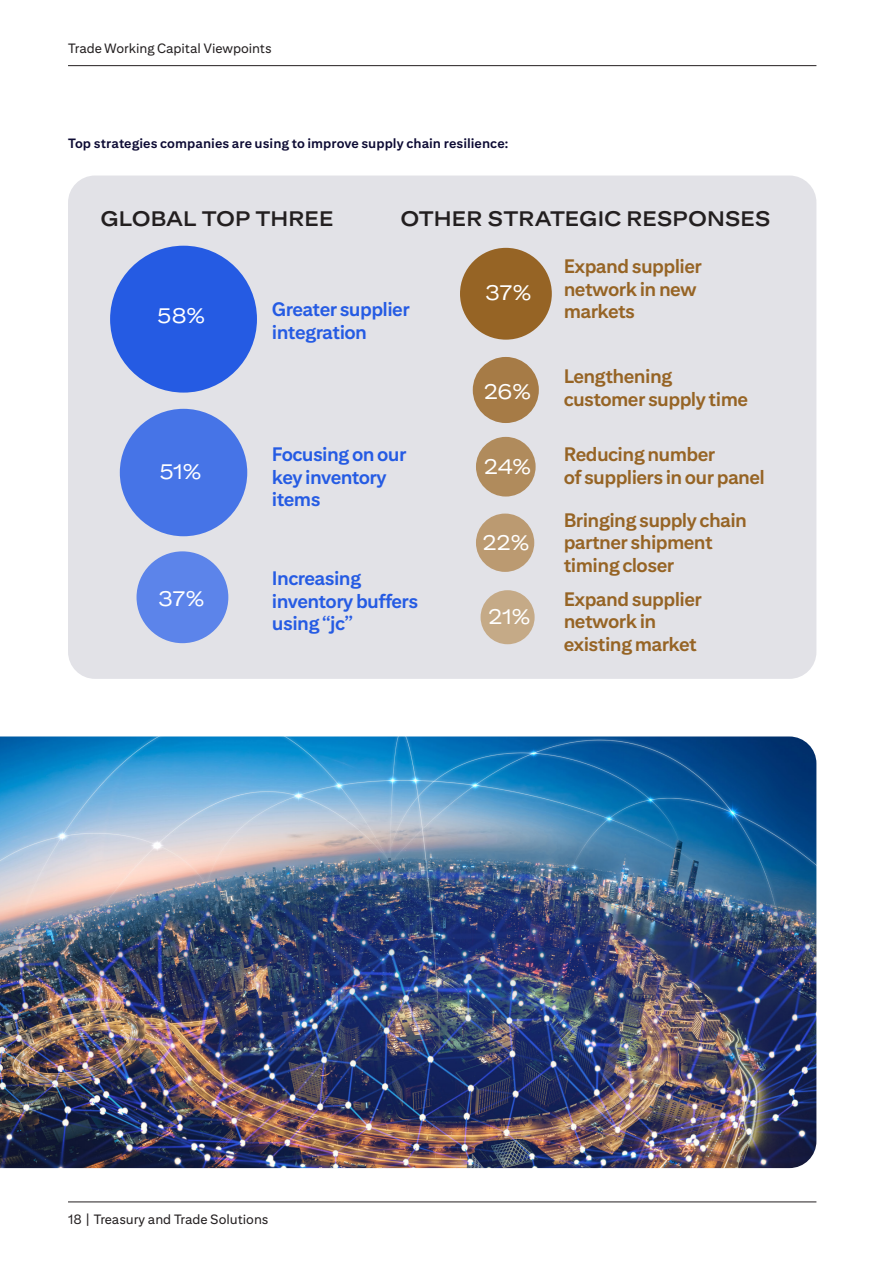
<style>
.page{position:relative;width:893px;height:1263px;background:#fff}
.page>*{position:absolute;margin:0;border:0;box-sizing:border-box;transform-origin:0 0}
.quote{font:700 21px "Citi Sans Display";color:#231f20}
.quote_in_box{font:21px "Citi Sans Display";letter-spacing:-.01em;color:#fff}
.copy_below_circled_n{font:700 19.5px/22.5px "Citi Sans Text";letter-spacing:-.03em;color:#966425}
.copy_below_circled_n-2{font:700 19.5px/22.5px "Citi Sans Text";letter-spacing:-.03em;color:#255be3}
.Subheadings{font:700 13.5px "Citi Sans Text";letter-spacing:.005em;color:#0d0b34}
.t1{font:13.5px "Citi Sans Text";letter-spacing:-.005em;color:#231f20}
</style>
<div class="page">
<hr style="left:68px;top:65px;width:748px;height:1px;background:#231f20">
<hr style="left:68px;top:1201px;width:748px;height:1px;background:#231f20">
<img style="left:0;top:736px;width:816px;height:432px">
<div style="left:68px;top:176px;width:748px;height:503px;background:#e2e2e7;border-radius:27px"></div>
<div style="left:110px;top:246px;width:147px;height:147px;background:#255be3;border-radius:50%"></div>
<div style="left:120px;top:409px;width:127px;height:127px;background:#4674e7;border-radius:50%"></div>
<div style="left:137px;top:551px;width:91px;height:92px;background:#5c84ea;border-radius:50%"></div>
<div style="left:476px;top:514px;width:58px;height:58px;background:#bb9a71;border-radius:50%"></div>
<div style="left:481px;top:590px;width:54px;height:54px;background:#c5aa87;border-radius:50%"></div>
<div style="left:476px;top:437px;width:60px;height:59px;background:#b08b5c;border-radius:50%"></div>
<div style="left:473px;top:357px;width:66px;height:66px;background:#a67b46;border-radius:50%"></div>
<div style="left:460px;top:248px;width:92px;height:92px;background:#966425;border-radius:50%"></div>
<p class="t1" style="left:68px;top:41px;width:205px">Trade Working Capital Viewpoints</p>
<p class="Subheadings" style="left:68px;top:135px;width:442px">Top strategies companies are using to improve supply chain resilience:</p>
<p class="quote" style="left:100px;top:206px;width:235px">GLOBAL TOP THREE</p>
<p class="quote" style="left:400px;top:206px;width:372px">OTHER STRATEGIC RESPONSES</p>
<p class="quote_in_box" style="left:157px;top:303px;width:50px">58%</p>
<p class="quote_in_box" style="left:159px;top:459px;width:44px">51%</p>
<p class="quote_in_box" style="left:158px;top:586px;width:48px">37%</p>
<p class="copy_below_circled_n-2" style="left:272px;top:298px;width:139px">Greater supplier integration</p>
<p class="copy_below_circled_n-2" style="left:272px;top:443px;width:136px">Focusing on our key inventory items</p>
<p class="copy_below_circled_n-2" style="left:272px;top:567px;width:148px">Increasing inventory buffers using “jc”</p>
<p class="quote_in_box" style="left:485px;top:281px;width:48px">37%</p>
<p class="quote_in_box" style="left:484px;top:379px;width:49px">26%</p>
<p class="quote_in_box" style="left:484px;top:455px;width:49px">24%</p>
<p class="quote_in_box" style="left:482px;top:530px;width:49px">22%</p>
<p class="quote_in_box" style="left:488px;top:605px;width:44px">21%</p>
<p class="copy_below_circled_n" style="left:564px;top:255px;width:140px">Expand supplier network in new markets</p>
<p class="copy_below_circled_n" style="left:564px;top:365px;width:186px">Lengthening customer supply time</p>
<p class="copy_below_circled_n" style="left:564px;top:443px;width:203px">Reducing number<br>of suppliers in our panel</p>
<p class="copy_below_circled_n" style="left:564px;top:508px;width:185px">Bringing supply chain partner shipment timing closer</p>
<p class="copy_below_circled_n" style="left:564px;top:587px;width:140px">Expand supplier network in existing market</p>
<p class="t1" style="left:68px;top:1211px;width:202px">18 | Treasury and Trade Solutions</p>
</div>
